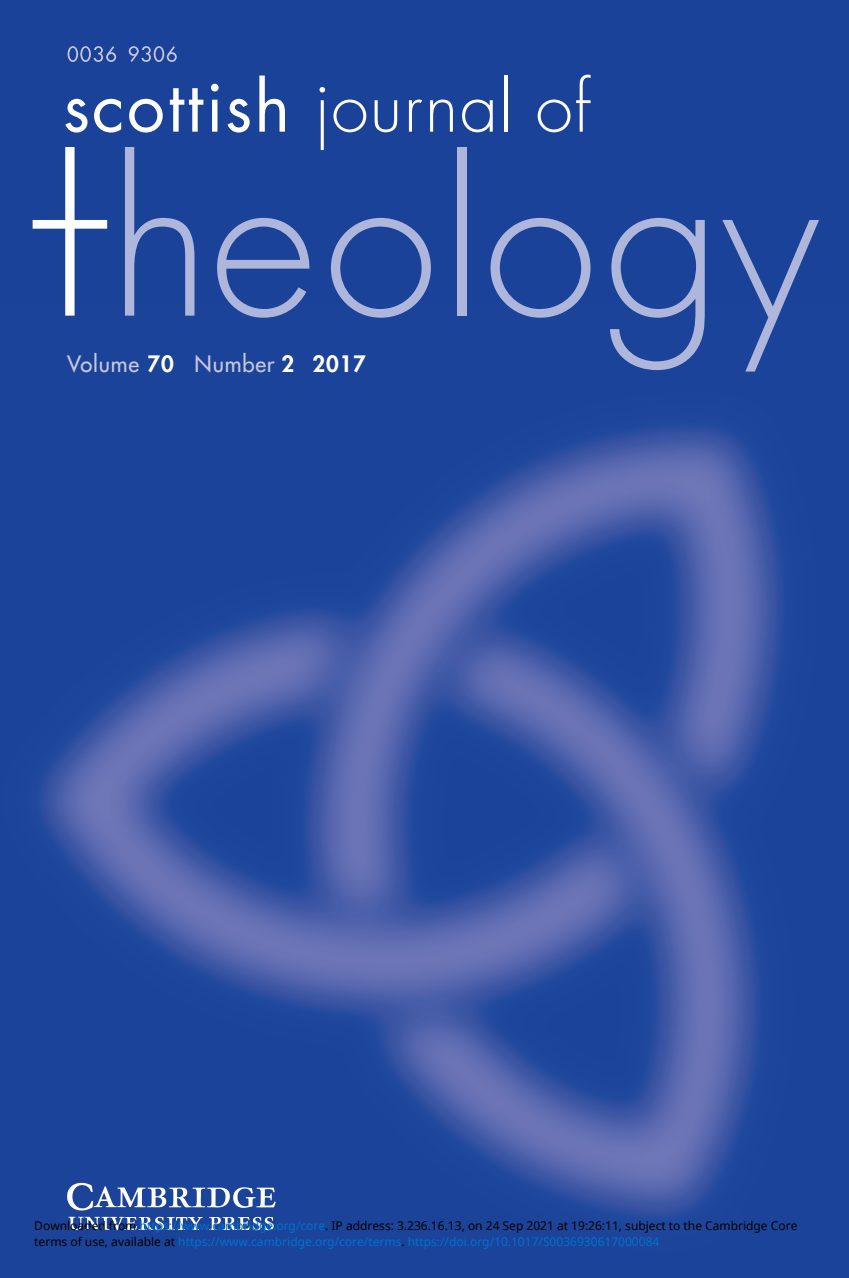
<style>
.page{position:relative;width:849px;height:1278px;background:#fff}
.page>*{position:absolute;margin:0;border:0;box-sizing:border-box;transform-origin:0 0}
.t1{font:300 68px "Futura";letter-spacing:.025em;color:#fff}
.t2{font:22px "Futura";letter-spacing:.035em;color:#c6c8e3}
.t3{font:12px "Noto Sans";color:#000}
.t4{font:12px "Noto Sans";color:#0172cf}
.s1{font-weight:400}
.s2{font-weight:800;color:#fff}
.s3{color:#0172cf}
.s4{color:#000}
</style>
<div class="page">
<div style="left:0;top:0;width:849px;height:1277px;background:#1b4299"></div>
<img style="left:40px;top:304px;width:743px;height:914px">
<img style="left:59px;top:1173px;width:229px;height:58px">
<svg style="left:68px;top:46px;width:109px;height:16px"></svg>
<svg style="left:33px;top:147px;width:74px;height:168px"></svg>
<svg style="left:125px;top:147px;width:69px;height:168px"></svg>
<svg style="left:217px;top:218px;width:93px;height:100px"></svg>
<svg style="left:331px;top:218px;width:100px;height:100px"></svg>
<div style="left:457px;top:147px;width:10px;height:168px;background:#aeb6db"></div>
<svg style="left:490px;top:218px;width:100px;height:100px"></svg>
<svg style="left:610px;top:218px;width:95px;height:152px"></svg>
<svg style="left:722px;top:220px;width:97px;height:151px"></svg>
<h1 class="t1" style="left:63px;top:75px;width:529px"><span class="s1">scottish</span> journal of</h1>
<h2 class="t2" style="left:67px;top:352px;width:300px">Volume <span class="s2">70</span> Number <span class="s2">2 2017</span></h2>
<p class="t3" style="left:34px;top:1217px;width:764px">Downloaded from <span class="s3">https://www.cambridge.org/core</span>. IP address: 3.236.16.13, on 24 Sep 2021 at 19:26:11, subject to the Cambridge Core</p>
<p class="t4" style="left:34px;top:1233px;width:626px"><span class="s4">terms of use, available at</span> https://www.cambridge.org/core/terms<span class="s4">.</span> https://doi.org/10.1017/S0036930617000084</p>
</div>
